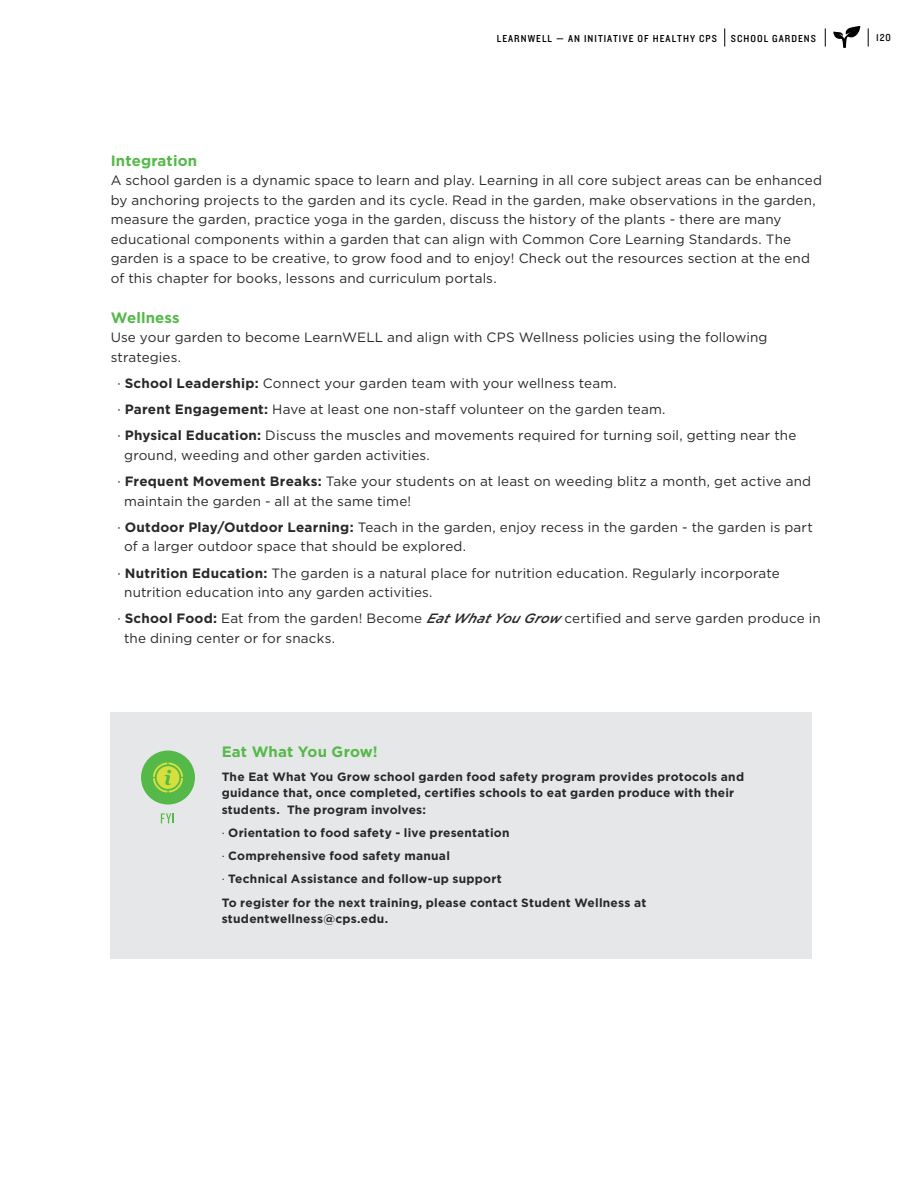
<style>
.page{position:relative;width:918px;height:1188px;background:#fff}
.page>*{position:absolute;margin:0;border:0;box-sizing:border-box;transform-origin:0 0}
.t1{font:700 15px "Gotham";letter-spacing:.01em;color:#54b948}
.t2{font:13.5px/19.5px "Gotham";letter-spacing:.01em;color:#292829}
.t3{font:700 12px/23.2px "Gotham";letter-spacing:.02em;color:#292829}
.t4{font:10.5px "Knockout 30 Junior Welterwt";letter-spacing:.1em;color:#000}
.s1{font-weight:700}
.s2{font-weight:500;font-style:italic}
.s3{font-weight:400}
</style>
<div class="page">
<svg style="left:868px;top:28px;width:1px;height:19px"></svg>
<svg style="left:724px;top:28px;width:1px;height:19px"></svg>
<svg style="left:825px;top:28px;width:1px;height:19px"></svg>
<svg style="left:833px;top:26px;width:27px;height:22px"></svg>
<div style="left:111px;top:712px;width:701px;height:247px;background:#e6e7e8"></div>
<svg style="left:161px;top:813px;width:13px;height:10px"></svg>
<div style="left:141px;top:751px;width:54px;height:54px;background:#54b948;border-radius:50%"></div>
<svg style="left:153px;top:762px;width:30px;height:31px"></svg>
<p class="t4" style="left:497px;top:31px;width:222px">LEARNWELL — AN INITIATIVE OF HEALTHY CPS</p>
<p class="t4" style="left:731px;top:31px;width:87px">SCHOOL GARDENS</p>
<p class="t4" style="left:876px;top:30px;width:16px">120</p>
<p class="t1" style="left:111px;top:151px;width:88px">Integration</p>
<p class="t2" style="left:111px;top:171px;width:713px">A school garden is a dynamic space to learn and play. Learning in all core subject areas can be enhanced by anchoring projects to the garden and its cycle. Read in the garden, make observations in the garden, measure the garden, practice yoga in the garden, discuss the history of the plants - there are many educational components within a garden that can align with Common Core Learning Standards. The garden is a space to be creative, to grow food and to enjoy! Check out the resources section at the end of this chapter for books, lessons and curriculum portals.</p>
<p class="t1" style="left:111px;top:307px;width:71px">Wellness</p>
<p class="t2" style="left:111px;top:328px;width:658px">Use your garden to become LearnWELL and align with CPS Wellness policies using the following strategies.</p>
<p class="t2" style="left:117px;top:370px;width:680px;line-height:26.2px">· <span class="s1">School Leadership:</span> Connect your garden team with your wellness team.<br>· <span class="s1">Parent Engagement:</span> Have at least one non-staff volunteer on the garden team.<br>· <span class="s1">Physical Education:</span> Discuss the muscles and movements required for turning soil, getting near the</p>
<p class="t2" style="left:117px;top:442px;width:695px;line-height:26.2px;text-indent:7px">ground, weeding and other garden activities.<br>· <span class="s1">Frequent Movement Breaks:</span> Take your students on at least on weeding blitz a month, get active and</p>
<p class="t2" style="left:117px;top:488px;width:697px;line-height:26.2px;text-indent:7px">maintain the garden - all at the same time!<br>· <span class="s1">Outdoor Play/Outdoor Learning:</span> Teach in the garden, enjoy recess in the garden - the garden is part</p>
<p class="t2" style="left:117px;top:533px;width:664px;line-height:26.2px;text-indent:7px">of a larger outdoor space that should be explored.<br>· <span class="s1">Nutrition Education:</span> The garden is a natural place for nutrition education. Regularly incorporate</p>
<p class="t2" style="left:117px;top:579px;width:705px;line-height:26.2px;text-indent:7px">nutrition education into any garden activities.<br>· <span class="s1">School Food:</span> Eat from the garden! Become <span class="s2">EatWhatYouGrow</span> certified and serve garden produce in</p>
<p class="t2" style="left:124px;top:628px;width:212px">the dining center or for snacks.</p>
<p class="t1" style="left:222px;top:742px;width:158px">Eat What You Grow!</p>
<p class="t3" style="left:222px;top:768px;width:524px;line-height:16.5px">The Eat What You Grow school garden food safety program provides protocols and guidance that, once completed, certifies schools to eat garden produce with their students. The program involves:</p>
<p class="t3" style="left:222px;top:821px;width:426px"><span class="s3">·</span> Orientation to food safety - live presentation<br><span class="s3">·</span> Comprehensive food safety manual<br><span class="s3">·</span> Technical Assistance and follow-up support<br>To register for the next training, please contact Student Wellness at</p>
<p class="t3" style="left:222px;top:907px;width:168px">studentwellness@cps.edu.</p>
</div>
